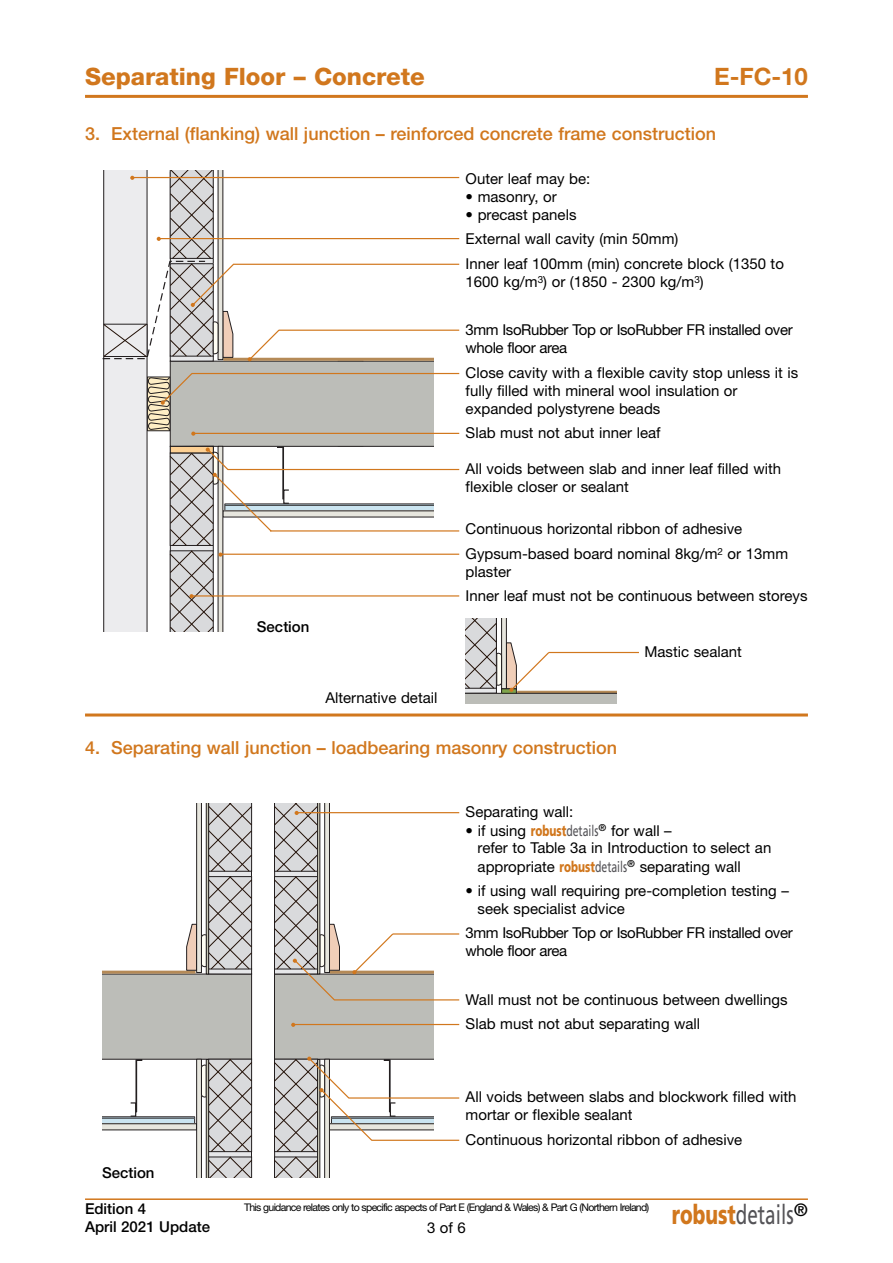
<style>
.page{position:relative;width:893px;height:1263px;background:#fff}
.page>*{position:absolute;margin:0;border:0;box-sizing:border-box;transform-origin:0 0}
.t1{font:27px "Frutiger";color:#545357;scale:.7 1}
.t2{font:800 24px "Helvetica Neue";color:#d1771d}
.t3{font:700 24px "Helvetica Neue";color:#d1771d}
.t4{font:500 18px "Helvetica Neue";color:#d1771d}
.t5{font:17.85px "Frutiger";color:#000}
.t6{font:15px/18px "Helvetica Neue";color:#000}
.t7{font:15px/18px "Helvetica Neue";letter-spacing:-.03em;color:#000}
.t8{font:500 15px/18px "Helvetica Neue";color:#000}
.t9{font:10.5px "Helvetica Neue";letter-spacing:-.065em;color:#000}
.s1{font-family:"Frutiger";font-weight:900;color:#d1771d}
.s2{font-family:"Frutiger";color:#545357}
.s3{font-weight:900;color:#d1771d}
</style>
<div class="page">
<hr style="left:85px;top:1198px;width:723px;height:2px;background:#d1771d">
<hr style="left:85px;top:95px;width:723px;height:3px;background:#d1771d">
<hr style="left:85px;top:713px;width:723px;height:3px;background:#d1771d">
<hr style="left:133px;top:177px;width:326px;height:1px;background:#d1771d">
<hr style="left:159px;top:238px;width:300px;height:1px;background:#d1771d">
<hr style="left:234px;top:264px;width:225px;height:1px;background:#d1771d">
<hr style="left:279px;top:330px;width:180px;height:1px;background:#d1771d">
<hr style="left:192px;top:373px;width:267px;height:1px;background:#d1771d">
<hr style="left:194px;top:433px;width:265px;height:1px;background:#d1771d">
<hr style="left:228px;top:469px;width:231px;height:1px;background:#d1771d">
<hr style="left:270px;top:530px;width:189px;height:1px;background:#d1771d">
<hr style="left:221px;top:554px;width:238px;height:1px;background:#d1771d">
<hr style="left:192px;top:595px;width:267px;height:1px;background:#d1771d">
<svg style="left:103px;top:170px;width:331px;height:462px"></svg>
<svg style="left:102px;top:803px;width:150px;height:375px"></svg>
<hr style="left:297px;top:812px;width:162px;height:1px;background:#d1771d">
<hr style="left:393px;top:933px;width:66px;height:1px;background:#d1771d">
<hr style="left:294px;top:1024px;width:165px;height:1px;background:#d1771d">
<hr style="left:349px;top:1097px;width:110px;height:1px;background:#d1771d">
<hr style="left:371px;top:1140px;width:88px;height:1px;background:#d1771d">
<hr style="left:334px;top:999px;width:125px;height:1px;background:#d1771d">
<svg style="left:274px;top:803px;width:160px;height:375px"></svg>
<hr style="left:549px;top:652px;width:90px;height:1px;background:#d1771d">
<svg style="left:466px;top:618px;width:151px;height:85px"></svg>
<h2 class="t2" style="left:85px;top:68px;width:341px">Separating Floor – Concrete</h2>
<h2 class="t3" style="left:714px;top:68px;width:95px">E-FC-10</h2>
<p class="t4" style="left:85px;top:128px;width:632px">3. External (flanking) wall junction – reinforced concrete frame construction</p>
<p class="t8" style="left:257px;top:619px;width:54px">Section</p>
<p class="t6" style="left:325px;top:690px;width:114px">Alternative detail</p>
<p class="t6" style="left:466px;top:171px;width:126px">Outer leaf may be:</p>
<p class="t6" style="left:466px;top:189px;width:93px">• masonry, or</p>
<p class="t6" style="left:466px;top:204px;width:320px;line-height:24.5px">• precast panels<br>External wall cavity (min 50mm)<br>Inner leaf 100mm (min) concrete block (1350 to</p>
<p class="t6" style="left:466px;top:274px;width:240px">1600 kg/m<sup>3</sup>) or (1850 - 2300 kg/m<sup>3</sup>)</p>
<p class="t7" style="left:466px;top:322px;width:329px">3mm IsoRubber Top or IsoRubber FR installed over whole floor area</p>
<p class="t6" style="left:466px;top:365px;width:334px">Close cavity with a flexible cavity stop unless it is fully filled with mineral wool insulation or expanded polystyrene beads</p>
<p class="t6" style="left:466px;top:425px;width:196px">Slab must not abut inner leaf</p>
<p class="t6" style="left:466px;top:461px;width:317px">All voids between slab and inner leaf filled with flexible closer or sealant</p>
<p class="t6" style="left:466px;top:518px;width:324px;line-height:24.5px">Continuous horizontal ribbon of adhesive<br>Gypsum-based board nominal 8kg/m<sup>2</sup> or 13mm</p>
<p class="t6" style="left:466px;top:561px;width:343px;line-height:24.5px">plaster<br>Inner leaf must not be continuous between storeys</p>
<p class="t6" style="left:644px;top:644px;width:99px">Mastic sealant</p>
<p class="t4" style="left:85px;top:741px;width:534px">4. Separating wall junction – loadbearing masonry construction</p>
<p class="t6" style="left:466px;top:804px;width:109px">Separating wall:</p>
<p class="t6" style="left:478px;top:823px;width:295px;text-indent:-12px">• if using <span class="s1">robust</span><span class="s2">details</span><sup>®</sup> for wall –<br>refer to Table 3a in Introduction to select an appropriate <span class="s1">robust</span><span class="s2">details</span><sup>®</sup> separating wall</p>
<p class="t6" style="left:478px;top:883px;width:313px;text-indent:-12px">• if using wall requiring pre-completion testing – seek specialist advice</p>
<p class="t7" style="left:466px;top:925px;width:329px">3mm IsoRubber Top or IsoRubber FR installed over whole floor area</p>
<p class="t6" style="left:466px;top:988px;width:324px;line-height:24.5px">Wall must not be continuous between dwellings<br>Slab must not abut separating wall</p>
<p class="t8" style="left:102px;top:1164px;width:54px">Section</p>
<p class="t8" style="left:85px;top:1201px;width:127px">Edition 4<br>April 2021 Update</p>
<p class="t6" style="left:466px;top:1089px;width:332px">All voids between slabs and blockwork filled with mortar or flexible sealant</p>
<p class="t6" style="left:466px;top:1132px;width:278px">Continuous horizontal ribbon of adhesive</p>
<p class="t9" style="left:244px;top:1203px;width:407px">This guidance relates only to specific aspects of Part E (England &amp; Wales) &amp; Part G (Northern Ireland)</p>
<p class="t5" style="left:794px;top:1202px;width:16px">®</p>
<h1 class="t1" style="left:672px;top:1203px;width:176px"><span class="s3">robust</span>details</h1>
<p class="t6" style="left:427px;top:1220px;width:40px">3 of 6</p>
</div>
